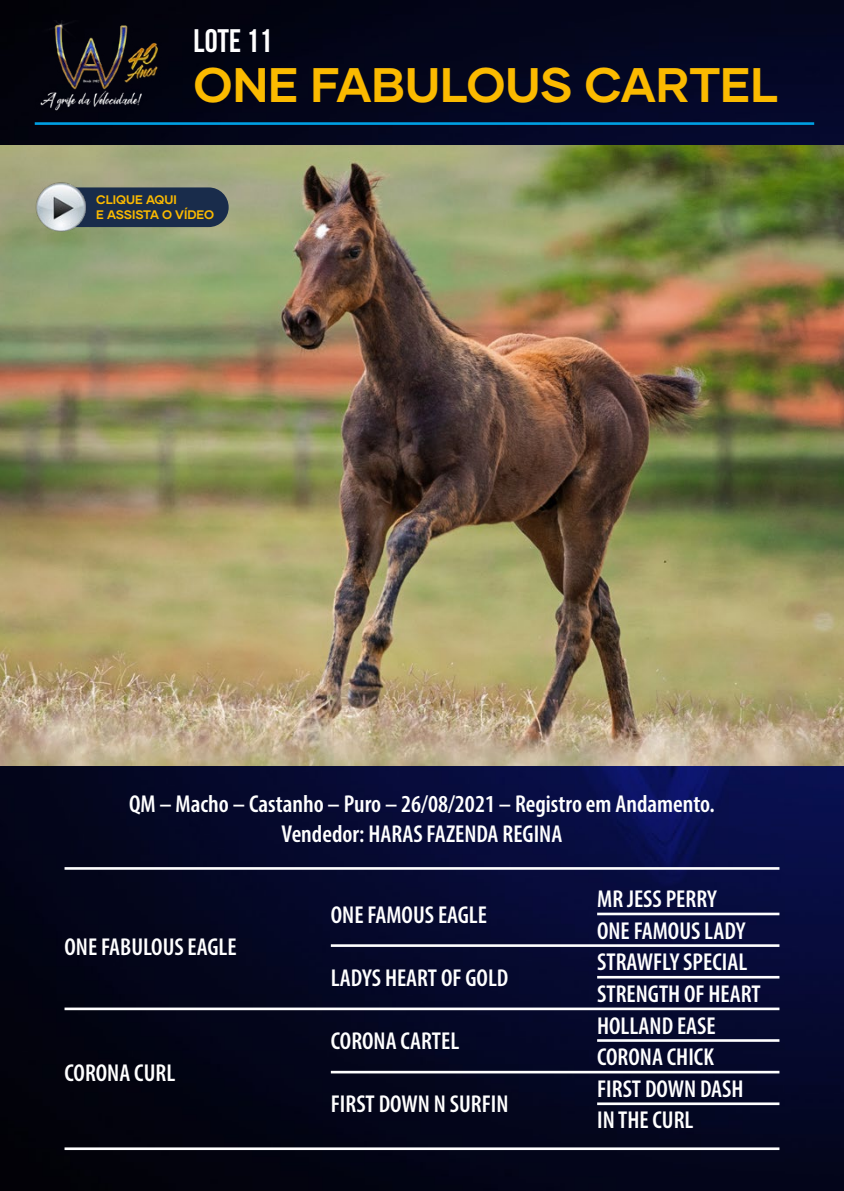
<style>
.page{position:relative;width:844px;height:1191px;background:#fff}
.page>*{position:absolute;margin:0;border:0;box-sizing:border-box;transform-origin:0 0}
.t1{font:700 48.48px "Gilmer";color:#fbba00}
.t2{font:700 32.55px "Bebas Neue";color:#fff}
.t3{font:600 condensed 24.5px/31.5px "Myriad Pro";color:#fff;text-align:center}
.t4{font:700 12.42px/14.9px "Gilmer";color:#fbba00}
</style>
<div class="page">
<img style="left:0;top:0;width:843px;height:1190px">
<hr style="left:35px;top:122px;width:779px;height:3px;background:#009fe3">
<hr style="left:64px;top:867px;width:715px;height:2px;background:#fff">
<hr style="left:331px;top:944px;width:448px;height:3px;background:#fff">
<hr style="left:597px;top:912px;width:182px;height:3px;background:#fff">
<hr style="left:597px;top:976px;width:182px;height:2px;background:#fff">
<hr style="left:64px;top:1007px;width:715px;height:3px;background:#fff">
<hr style="left:597px;top:1039px;width:182px;height:2px;background:#fff">
<hr style="left:331px;top:1070px;width:448px;height:3px;background:#fff">
<hr style="left:597px;top:1102px;width:182px;height:3px;background:#fff">
<hr style="left:64px;top:1147px;width:715px;height:3px;background:#fff">
<img style="left:35px;top:21px;width:129px;height:93px">
<img style="left:0;top:145px;width:843px;height:621px">
<div style="left:51px;top:187px;width:177px;height:40px;background:#192c4b;border-radius:20px"></div>
<img style="left:35px;top:180px;width:53px;height:58px">
<h2 class="t2" style="left:193px;top:22px;width:80px">LOTE 11</h2>
<h1 class="t1" style="left:193px;top:55px;width:586px">ONE FABULOUS CARTEL</h1>
<p class="t4" style="left:96px;top:192px;width:119px">CLIQUE AQUI<br>E ASSISTA O VÍDEO</p>
<p class="t3" style="left:129px;top:789px;width:587px;line-height:29.4px">QM – Macho – Castanho – Puro – 26/08/2021 – Registro em Andamento.<br>Vendedor: HARAS FAZENDA REGINA</p>
<p class="t3" style="left:64px;top:930px;width:174px">ONE FABULOUS EAGLE</p>
<p class="t3" style="left:64px;top:1056px;width:112px">CORONA CURL</p>
<p class="t3" style="left:331px;top:899px;width:158px">ONE FAMOUS EAGLE</p>
<p class="t3" style="left:331px;top:962px;width:179px">LADYS HEART OF GOLD</p>
<p class="t3" style="left:331px;top:1025px;width:130px">CORONA CARTEL</p>
<p class="t3" style="left:331px;top:1088px;width:179px">FIRST DOWN N SURFIN</p>
<p class="t3" style="left:597px;top:883px;width:165px;text-align:left">MR JESS PERRY<br>ONE FAMOUS LADY<br>STRAWFLY SPECIAL<br>STRENGTH OF HEART<br>HOLLAND EASE<br>CORONA CHICK<br>FIRST DOWN DASH<br>IN THE CURL</p>
</div>
